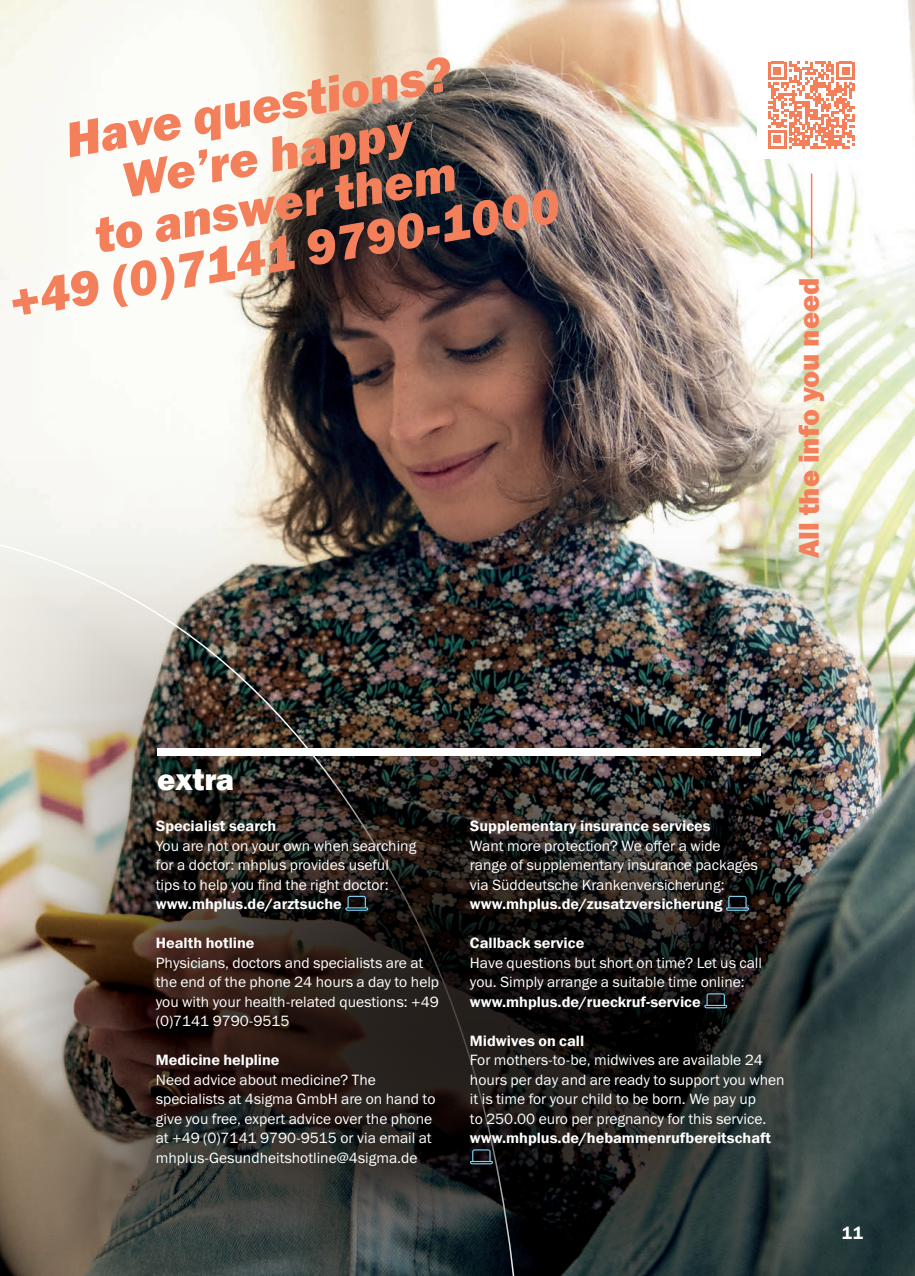
<style>
.page{position:relative;width:915px;height:1276px;background:#fff}
.page>*{position:absolute;margin:0;border:0;box-sizing:border-box;transform-origin:0 0}
.t1{font:italic 800 49.5px/49.5px "Franklin Gothic ITC";color:#f4805b;text-align:center}
.Headline{font:800 30.3px "Franklin Gothic ITC";color:#fff}
.t2{font:800 28.5px "Franklin Gothic ITC";color:#f4805b}
.t3{font:600 18px "Franklin Gothic ITC";color:#fff}
.Copy{font:15px/19.5px "Franklin Gothic ITC";color:#fff}
.Copy-2{font:600 15px "Franklin Gothic ITC";color:#fff}
.s1{font-weight:600}
</style>
<div class="page">
<img style="left:0;top:0;width:914px;height:441px">
<img style="left:0;top:441px;width:914px;height:312px">
<img style="left:0;top:520px;width:526px;height:756px">
<img style="left:101px;top:705px;width:741px;height:501px;border-radius:50%">
<img style="left:21px;top:753px;width:893px;height:523px">
<svg style="left:725px;top:896px;width:23px;height:15px"></svg>
<svg style="left:704px;top:993px;width:23px;height:15px"></svg>
<svg style="left:470px;top:1149px;width:22px;height:15px"></svg>
<svg style="left:345px;top:896px;width:23px;height:15px"></svg>
<div style="left:157px;top:748px;width:603px;height:8px;background:#fff"></div>
<img style="left:748px;top:196px;width:166px;height:459px">
<div style="left:757px;top:51px;width:108px;height:108px;background:#fff"></div>
<svg style="left:768px;top:62px;width:86px;height:86px"></svg>
<hr style="left:810px;top:173px;width:2px;height:86px;background:#f4805b">
<h1 class="t1" style="left:-21px;top:133px;width:560px;rotate:-10deg">Have questions?<br>We’re happy<br>to answer them<br>+49 (0)7141 9790-1000</h1>
<p class="t2" style="left:790px;top:558px;width:282px;rotate:-90deg">All the info you need</p>
<p class="Headline" style="left:157px;top:761px;width:78px">extra</p>
<p class="Copy-2" style="left:156px;top:817px;width:122px">Specialist search</p>
<p class="Copy" style="left:156px;top:836px;width:262px">You are not on your own when searching for a doctor: mhplus provides useful tips to help you find the right doctor: <span class="s1">www.mhplus.de/arztsuche</span></p>
<p class="Copy-2" style="left:156px;top:934px;width:100px">Health hotline</p>
<p class="Copy" style="left:156px;top:953px;width:285px">Physicians, doctors and specialists are at the end of the phone 24 hours a day to help you with your health-related questions: +49 (0)7141 9790-9515</p>
<p class="Copy-2" style="left:156px;top:1051px;width:125px">Medicine helpline</p>
<p class="Copy" style="left:156px;top:1070px;width:281px">Need advice about medicine? The specialists at 4sigma GmbH are on hand to give you free, expert advice over the phone at +49 (0)7141 9790-9515 or via email at mhplus-Gesundheitshotline@4sigma.de</p>
<p class="Copy-2" style="left:470px;top:817px;width:242px">Supplementary insurance services</p>
<p class="Copy" style="left:470px;top:836px;width:289px">Want more protection? We offer a wide range of supplementary insurance packages via Süddeutsche Krankenversicherung: <span class="s1">www.mhplus.de/zusatzversicherung</span></p>
<p class="Copy-2" style="left:470px;top:934px;width:116px">Callback service</p>
<p class="Copy" style="left:470px;top:953px;width:293px">Have questions but short on time? Let us call you. Simply arrange a suitable time online: <span class="s1">www.mhplus.de/rueckruf-service</span></p>
<p class="Copy-2" style="left:470px;top:1031px;width:116px">Midwives on call</p>
<p class="Copy" style="left:470px;top:1050px;width:316px">For mothers-to-be, midwives are available 24 hours per day and are ready to support you when it is time for your child to be born. We pay up<br>to 250.00 euro per pregnancy for this service. <span class="s1">www.mhplus.de/hebammenrufbereitschaft</span></p>
<p class="t3" style="left:841px;top:1222px;width:23px">11</p>
</div>
